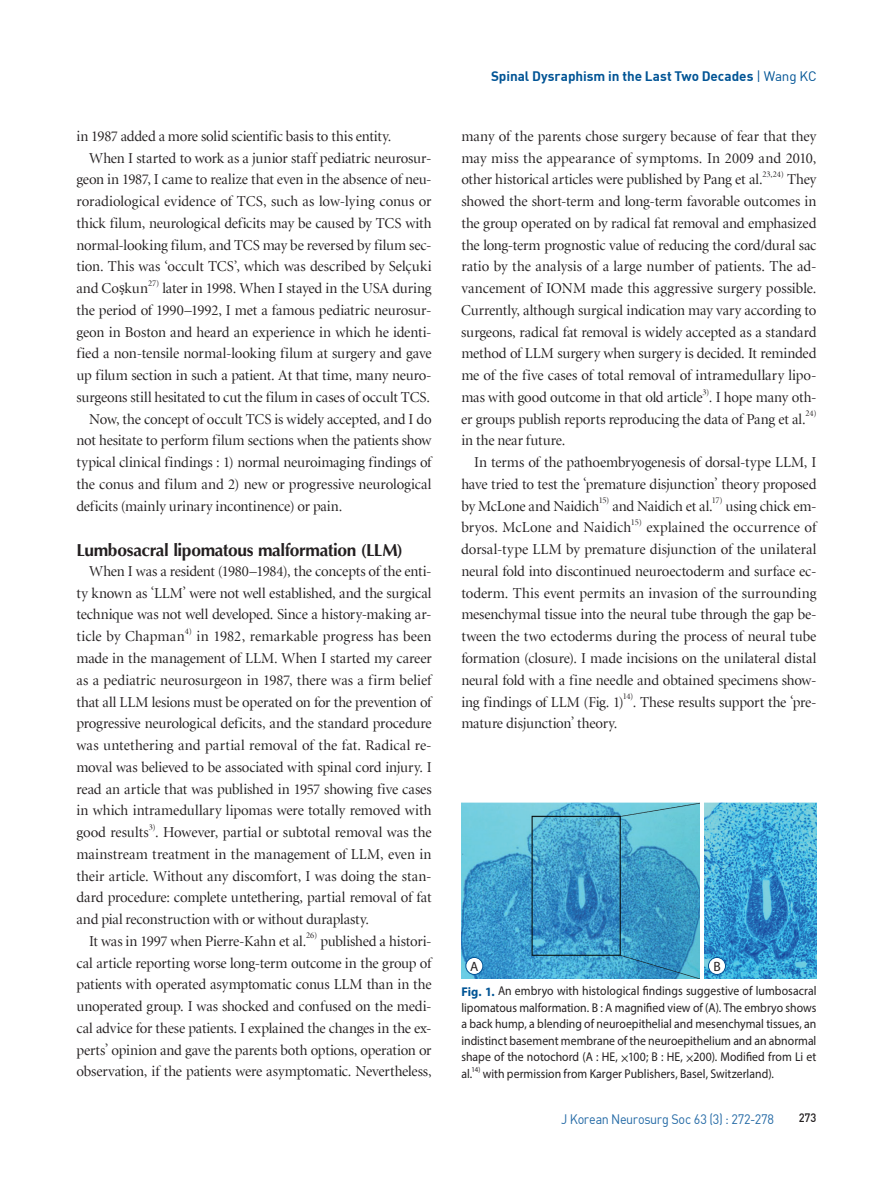
<style>
.page{position:relative;width:893px;height:1191px;background:#fff}
.page>*{position:absolute;margin:0;border:0;box-sizing:border-box;transform-origin:0 0}
.t1{font:700 17.25px "Optima";letter-spacing:-.02em;color:#231f20}
.t2{font:15px/21.8px "Minion LT Display";letter-spacing:-.005em;color:#231f20;text-align:justify}
.t3{font:700 13.5px "DIN";letter-spacing:-.005em;color:#005495}
.t4{font:13.5px "DIN";letter-spacing:-.015em;color:#2369a5;scale:.93 1}
.t5{font:13.5px "Myriad Pro";color:#231f20}
.t6{font:12.75px/16.5px "Myriad Pro";letter-spacing:.005em;color:#231f20;text-align:justify;scale:.92 1}
.t7{font:12px "Dinmed";color:#231f20;scale:.93 1}
.t8{font:8.7px "Minion LT Display";letter-spacing:-.005em;color:#231f20}
.t9{font:7.5px "Myriad Pro";color:#231f20;scale:.92 1}
.s1{font-family:"Times New Roman"}
.s2{font-weight:400}
.s3{font-weight:700;color:#005495}
</style>
<div class="page">
<img style="left:461px;top:802px;width:238px;height:176px">
<img style="left:704px;top:802px;width:112px;height:176px">
<div style="left:466px;top:957px;width:17px;height:17px;background:#fff;border-radius:50%"></div>
<div style="left:466px;top:957px;width:17px;height:17px;border:1px solid #005495;border-radius:50%"></div>
<div style="left:708px;top:957px;width:17px;height:17px;background:#fff;border-radius:50%"></div>
<div style="left:708px;top:957px;width:18px;height:17px;border:1px solid #005495;border-radius:50%"></div>
<p class="t2" style="left:76px;top:126px;width:316px">in 1987 added a more solid scientific basis to this entity.</p>
<p class="t2" style="left:89px;top:147px;width:344px">When I started to work as a junior staff pediatric neurosur-</p>
<p class="t2" style="left:76px;top:169px;width:357px">geon in 1987, I came to realize that even in the absence of neu-</p>
<p class="t2" style="left:76px;top:191px;width:357px">roradiological evidence of TCS, such as low-lying conus or</p>
<p class="t2" style="left:77px;top:213px;width:357px">thick filum, neurological deficits may be caused by TCS with</p>
<p class="t2" style="left:77px;top:234px;width:357px">normal-looking filum, and TCS may be reversed by filum sec-</p>
<p class="t2" style="left:77px;top:256px;width:357px">tion. This was ‘occult TCS’, which was described by Selçuki</p>
<p class="t2" style="left:76px;top:278px;width:73px">and Co<span class="s1">ş</span>kun</p>
<p class="t8" style="left:148px;top:279px;width:13px">27)</p>
<p class="t2" style="left:162px;top:278px;width:271px">later in 1998. When I stayed in the USA during</p>
<p class="t2" style="left:77px;top:300px;width:357px">the period of 1990–1992, I met a famous pediatric neurosur-</p>
<p class="t2" style="left:76px;top:321px;width:357px">geon in Boston and heard an experience in which he identi-</p>
<p class="t2" style="left:76px;top:343px;width:357px">fied a non-tensile normal-looking filum at surgery and gave</p>
<p class="t2" style="left:76px;top:365px;width:357px">up filum section in such a patient. At that time, many neuro-</p>
<p class="t2" style="left:76px;top:387px;width:355px">surgeons still hesitated to cut the filum in cases of occult TCS.</p>
<p class="t2" style="left:89px;top:408px;width:344px">Now, the concept of occult TCS is widely accepted, and I do</p>
<p class="t2" style="left:76px;top:430px;width:357px">not hesitate to perform filum sections when the patients show</p>
<p class="t2" style="left:76px;top:452px;width:356px">typical clinical findings : 1) normal neuroimaging findings of</p>
<p class="t2" style="left:76px;top:474px;width:357px">the conus and filum and 2) new or progressive neurological</p>
<p class="t2" style="left:76px;top:495px;width:267px">deficits (mainly urinary incontinence) or pain.</p>
<p class="t1" style="left:76px;top:538px;width:328px">Lumbosacral lipomatous malformation (LLM)</p>
<p class="t2" style="left:77px;top:561px;width:357px;text-indent:13px">When I was a resident (1980–1984), the concepts of the enti&shy;ty known as ‘LLM’ were not well established, and the surgical technique was not well developed. Since a history-making ar&shy;ticle by Chapman</p>
<p class="t8" style="left:185px;top:627px;width:9px">4)</p>
<p class="t2" style="left:76px;top:626px;width:357px;text-indent:120px">in 1982, remarkable progress has been made in the management of LLM. When I started my career as a pediatric neurosurgeon in 1987, there was a firm belief that all LLM lesions must be operated on for the prevention of progressive neurological deficits, and the standard procedure was untethering and partial removal of the fat. Radical re&shy;moval was believed to be associated with spinal cord injury. I read an article that was published in 1957 showing five cases in which intramedullary lipomas were totally removed with good results . However, partial or subtotal removal was the</p>
<p class="t8" style="left:149px;top:822px;width:8px">3)</p>
<p class="t2" style="left:76px;top:843px;width:357px">mainstream treatment in the management of LLM, even in</p>
<p class="t2" style="left:77px;top:865px;width:357px">their article. Without any discomfort, I was doing the stan-</p>
<p class="t2" style="left:76px;top:887px;width:357px">dard procedure: complete untethering, partial removal of fat</p>
<p class="t2" style="left:76px;top:909px;width:294px">and pial reconstruction with or without duraplasty.</p>
<p class="t2" style="left:89px;top:930px;width:219px">It was in 1997 when Pierre-Kahn et al.</p>
<p class="t8" style="left:306px;top:931px;width:13px">26)</p>
<p class="t2" style="left:76px;top:930px;width:357px;text-indent:244px">published a histori&shy;cal article reporting worse long-term outcome in the group of patients with operated asymptomatic conus LLM than in the unoperated group. I was shocked and confused on the medi&shy;cal advice for these patients. I explained the changes in the ex&shy;perts’ opinion and gave the parents both options, operation or observation, if the patients were asymptomatic. Nevertheless,</p>
<p class="t3" style="left:491px;top:68px;width:327px">Spinal Dysraphism in the Last Two Decades <span class="s2">| Wang KC</span></p>
<p class="t2" style="left:461px;top:126px;width:357px">many of the parents chose surgery because of fear that they may miss the appearance of symptoms. In 2009 and 2010, other historical articles were published by Pang et al.</p>
<p class="t8" style="left:762px;top:170px;width:23px">23,24)</p>
<p class="t2" style="left:461px;top:169px;width:357px;text-indent:326px">They showed the short-term and long-term favorable outcomes in the group operated on by radical fat removal and emphasized the long-term prognostic value of reducing the cord/dural sac ratio by the analysis of a large number of patients. The ad&shy;vancement of IONM made this aggressive surgery possible.<br>Currently, although surgical indication may vary according to surgeons, radical fat removal is widely accepted as a standard method of LLM surgery when surgery is decided. It reminded me of the five cases of total removal of intramedullary lipo&shy;mas with good outcome in that old article . I hope many oth-</p>
<p class="t8" style="left:703px;top:387px;width:8px">3)</p>
<p class="t2" style="left:461px;top:408px;width:346px">er groups publish reports reproducing the data of Pang et al.</p>
<p class="t8" style="left:805px;top:409px;width:12px">24)</p>
<p class="t2" style="left:461px;top:430px;width:106px">in the near future.</p>
<p class="t2" style="left:474px;top:452px;width:344px">In terms of the pathoembryogenesis of dorsal-type LLM, I</p>
<p class="t2" style="left:461px;top:474px;width:357px">have tried to test the ‘premature disjunction’ theory proposed</p>
<p class="t2" style="left:461px;top:495px;width:139px">by McLone and Naidich</p>
<p class="t8" style="left:599px;top:496px;width:12px">15)</p>
<p class="t2" style="left:612px;top:495px;width:102px">and Naidich et al.</p>
<p class="t8" style="left:712px;top:496px;width:12px">17)</p>
<p class="t2" style="left:726px;top:495px;width:92px">using chick em-</p>
<p class="t2" style="left:461px;top:517px;width:171px">bryos. McLone and Naidich</p>
<p class="t8" style="left:631px;top:518px;width:13px">15)</p>
<p class="t2" style="left:461px;top:517px;width:357px;text-indent:185px">explained the occurrence of dorsal-type LLM by premature disjunction of the unilateral neural fold into discontinued neuroectoderm and surface ec&shy;toderm. This event permits an invasion of the surrounding mesenchymal tissue into the neural tube through the gap be&shy;tween the two ectoderms during the process of neural tube formation (closure). I made incisions on the unilateral distal neural fold with a fine needle and obtained specimens show&shy;ing findings of LLM (Fig. 1)</p>
<p class="t8" style="left:623px;top:692px;width:12px">14)</p>
<p class="t2" style="left:633px;top:691px;width:185px">. These results support the ‘pre-</p>
<p class="t2" style="left:461px;top:713px;width:158px">mature disjunction’ theory.</p>
<p class="t5" style="left:470px;top:957px;width:10px">A</p>
<p class="t5" style="left:713px;top:957px;width:9px">B</p>
<p class="t6" style="left:461px;top:982px;width:387px"><span class="s3">Fig. 1.</span> An embryo with histological findings suggestive of lumbosacral lipomatous malformation. B : A magnified view of (A). The embryo shows a back hump, a blending of neuroepithelial and mesenchymal tissues, an indistinct basement membrane of the neuroepithelium and an abnormal shape of the notochord (A : HE, ×100; B : HE, ×200). Modified from Li et al.</p>
<p class="t9" style="left:472px;top:1064px;width:11px">14)</p>
<p class="t6" style="left:483px;top:1065px;width:318px">with permission from Karger Publishers, Basel, Switzerland).</p>
<p class="t4" style="left:561px;top:1110px;width:231px">J Korean Neurosurg Soc 63 (3) : 272-278</p>
<p class="t7" style="left:799px;top:1109px;width:21px">273</p>
</div>
